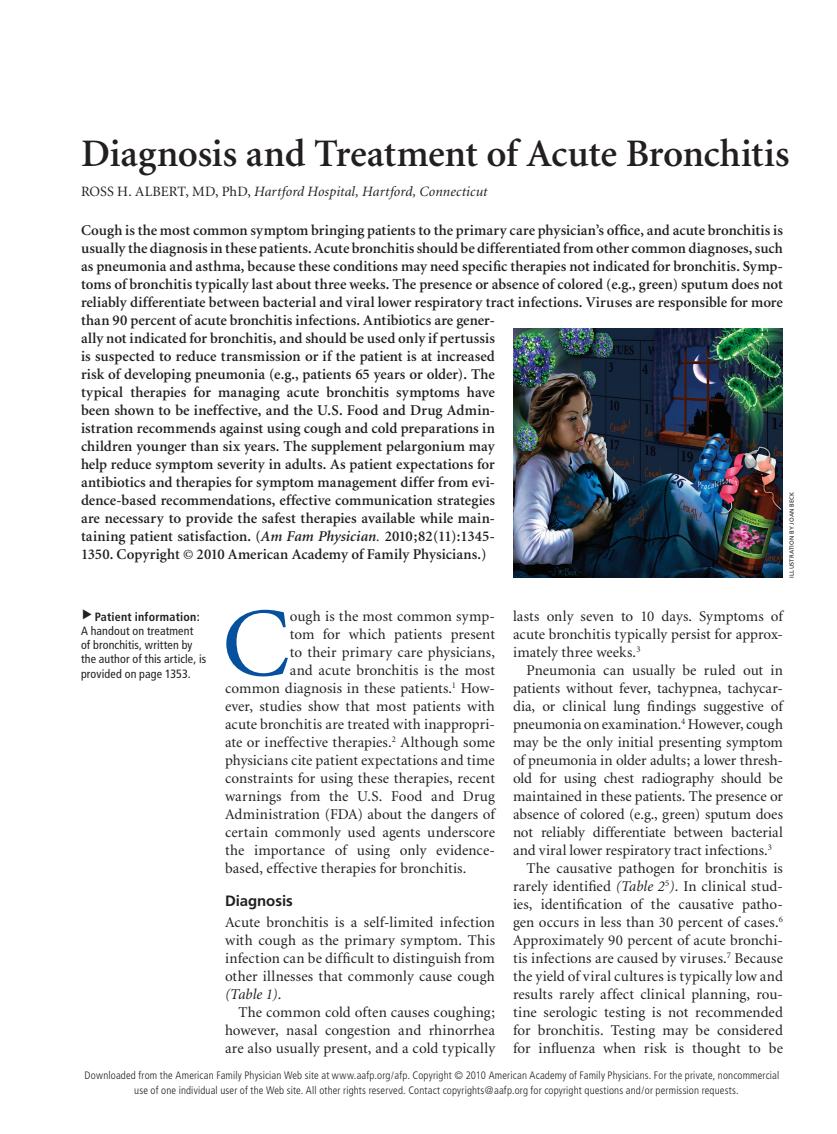
<style>
.page{position:relative;width:837px;height:1134px;background:#fff}
.page>*{position:absolute;margin:0;border:0;box-sizing:border-box;transform-origin:0 0}
.body_dropcap{font:98.1px "Minion";color:#0551a0;scale:1.05 1}
.article_title{font:600 39px "Minion";letter-spacing:-.01em;color:#231f20}
.abstract{font:600 15px/18px "Minion";letter-spacing:.005em;color:#231f20}
.body_text{font:15px/18px "Minion";letter-spacing:.005em;color:#231f20;text-align:justify}
.body_dropcap-2{font:15px "Minion";letter-spacing:.005em;color:#231f20}
.body_noindent{font:15px/18px "Minion";letter-spacing:.01em;color:#231f20;text-align:justify}
.head1{font:700 15px "Frutiger";letter-spacing:-.005em;color:#231f20}
.byline{font:italic 14.25px "Minion";letter-spacing:.01em;color:#231f20}
.t1{font:italic 12.75px "Minion";letter-spacing:.005em;color:#231f20}
.t2{font:italic 600 12.75px "Minion";letter-spacing:.005em;color:#231f20}
.t3{font:12.75px "Minion";letter-spacing:.03em;color:#231f20}
.blurb{font:condensed 12px/14.2px "Frutiger";letter-spacing:.015em;color:#231f20}
.table_data{font:300 condensed 10.8px/15px "Frutiger";letter-spacing:.015em;color:#231f20}
.art_credit{font:6px "Frutiger";letter-spacing:.025em;color:#231f20}
.s1{font-style:normal}
.s2{font-style:italic}
.s3{font-weight:400;font-style:italic}
.s4{font-weight:700}
.s5{font-family:"Frutiger";font-weight:700;font-style:normal;font-size:15px}
</style>
<div class="page">
<img style="left:513px;top:328px;width:270px;height:250px">
<p class="article_title" style="left:81px;top:133px;width:710px">Diagnosis and Treatment of Acute Bronchitis</p>
<p class="byline" style="left:81px;top:184px;width:408px"><span class="s1">ROSS H. ALBERT, MD, PhD,</span> Hartford Hospital, Hartford, Connecticut</p>
<p class="abstract" style="left:81px;top:221px;width:704px">Cough is the most common symptom bringing patients to the primary care physician’s office, and acute bronchitis is usually the diagnosis in these patients. Acute bronchitis should be differentiated from other common diagnoses, such as pneumonia and asthma, because these conditions may need specific therapies not indicated for bronchitis. Symp&shy;toms of bronchitis typically last about three weeks. The presence or absence of colored (e.g., green) sputum does not reliably differentiate between bacterial and viral lower respiratory tract infections. Viruses are responsible for more than 90 percent of acute bronchitis infections. Antibiotics are gener-<br>ally not indicated for bronchitis, and should be used only if pertussis<br>is suspected to reduce transmission or if the patient is at increased<br>risk of developing pneumonia (e.g., patients 65 years or older). The<br>typical therapies for managing acute bronchitis symptoms have<br>been shown to be ineffective, and the U.S. Food and Drug Admin-<br>istration recommends against using cough and cold preparations in<br>children younger than six years. The supplement pelargonium may<br>help reduce symptom severity in adults. As patient expectations for<br>antibiotics and therapies for symptom management differ from evi-<br>dence-based recommendations, effective communication strategies<br>are necessary to provide the safest therapies available while main-<br>taining patient satisfaction. (<span class="s2">Am Fam Physician</span><span class="s3">.</span> 2010;82(11):1345-<br>1350. Copyright © 2010 American Academy of Family Physicians.)</p>
<p class="art_credit" style="left:788px;top:578px;width:87px;rotate:-90deg">ILLUSTRATION BY JOAN BECK</p>
<p class="blurb" style="left:81px;top:609px;width:127px;text-indent:14px"><span class="s4">Patient information:<br></span>A handout on treatment<br>of bronchitis, written by the author of this article, is provided on page 1353.</p>
<p class="body_dropcap" style="left:222px;top:595px;width:66px">C</p>
<p class="body_dropcap-2" style="left:290px;top:609px;width:207px">ough is the most common symp-</p>
<p class="body_dropcap-2" style="left:290px;top:627px;width:207px">tom for which patients present</p>
<p class="body_dropcap-2" style="left:290px;top:645px;width:207px">to their primary care physicians,</p>
<p class="body_dropcap-2" style="left:290px;top:663px;width:207px">and acute bronchitis is the most</p>
<p class="body_dropcap-2" style="left:225px;top:681px;width:272px">common diagnosis in these patients.<sup>1</sup> How-</p>
<p class="body_dropcap-2" style="left:225px;top:699px;width:271px">ever, studies show that most patients with</p>
<p class="body_dropcap-2" style="left:225px;top:717px;width:272px">acute bronchitis are treated with inappropri-</p>
<p class="body_dropcap-2" style="left:225px;top:735px;width:271px">ate or ineffective therapies.<sup>2</sup> Although some</p>
<p class="body_dropcap-2" style="left:225px;top:753px;width:271px">physicians cite patient expectations and time</p>
<p class="body_dropcap-2" style="left:225px;top:771px;width:271px">constraints for using these therapies, recent</p>
<p class="body_dropcap-2" style="left:225px;top:789px;width:272px">warnings from the U.S. Food and Drug</p>
<p class="body_dropcap-2" style="left:225px;top:807px;width:271px">Administration (FDA) about the dangers of</p>
<p class="body_dropcap-2" style="left:225px;top:825px;width:272px">certain commonly used agents underscore</p>
<p class="body_dropcap-2" style="left:225px;top:843px;width:271px">the importance of using only evidence-</p>
<p class="body_dropcap-2" style="left:225px;top:861px;width:243px">based, effective therapies for bronchitis.</p>
<p class="head1" style="left:225px;top:892px;width:69px">Diagnosis</p>
<p class="body_noindent" style="left:225px;top:914px;width:272px">Acute bronchitis is a self-limited infection with cough as the primary symptom. This infection can be difficult to distinguish from other illnesses that commonly cause cough <span class="s2">(Table 1)</span>.</p>
<p class="body_text" style="left:225px;top:1004px;width:272px;text-indent:14px">The common cold often causes coughing; however, nasal congestion and rhinorrhea are also usually present, and a cold typically</p>
<p class="body_text" style="left:513px;top:608px;width:272px">lasts only seven to 10 days. Symptoms of acute bronchitis typically persist for approx&shy;imately three weeks.<sup>3</sup></p>
<p class="body_text" style="left:513px;top:662px;width:272px;text-indent:14px">Pneumonia can usually be ruled out in patients without fever, tachypnea, tachycar&shy;dia, or clinical lung findings suggestive of pneumonia on examination.<sup>4</sup> However, cough may be the only initial presenting symptom of pneumonia in older adults; a lower thresh&shy;old for using chest radiography should be maintained in these patients. The presence or absence of colored (e.g., green) sputum does not reliably differentiate between bacterial and viral lower respiratory tract infections.<sup>3</sup></p>
<p class="body_text" style="left:513px;top:860px;width:272px;text-indent:14px">The causative pathogen for bronchitis is rarely identified <span class="s2">(Table 2</span><sup>5</sup><span class="s2">)</span>. In clinical stud&shy;ies, identification of the causative patho&shy;gen occurs in less than 30 percent of cases.<sup>6<br></sup>Approximately 90 percent of acute bronchi&shy;tis infections are caused by viruses.<sup>7</sup> Because the yield of viral cultures is typically low and results rarely affect clinical planning, rou&shy;tine serologic testing is not recommended for bronchitis. Testing may be considered for influenza when risk is thought to be</p>
<p class="table_data" style="left:134px;top:1067px;width:647px;text-indent:-50px">Downloaded from the American Family Physician Web site at www.aafp.org/afp. Copyright © 2010 American Academy of Family Physicians. For the private, noncommercial use of one individual user of the Web site. All other rights reserved. Contact copyrights@aafp.org for copyright questions and/or permission requests.</p>
<p class="t1" style="left:81px;top:1080px;width:217px">December 1, 2010 ◆ Volume 82, Number 11</p>
<p class="t3" style="left:384px;top:1080px;width:97px">www.aafp.org/afp</p>
<p class="t2" style="left:601px;top:1080px;width:183px">American Family Physician <span class="s5">1345</span></p>
</div>
